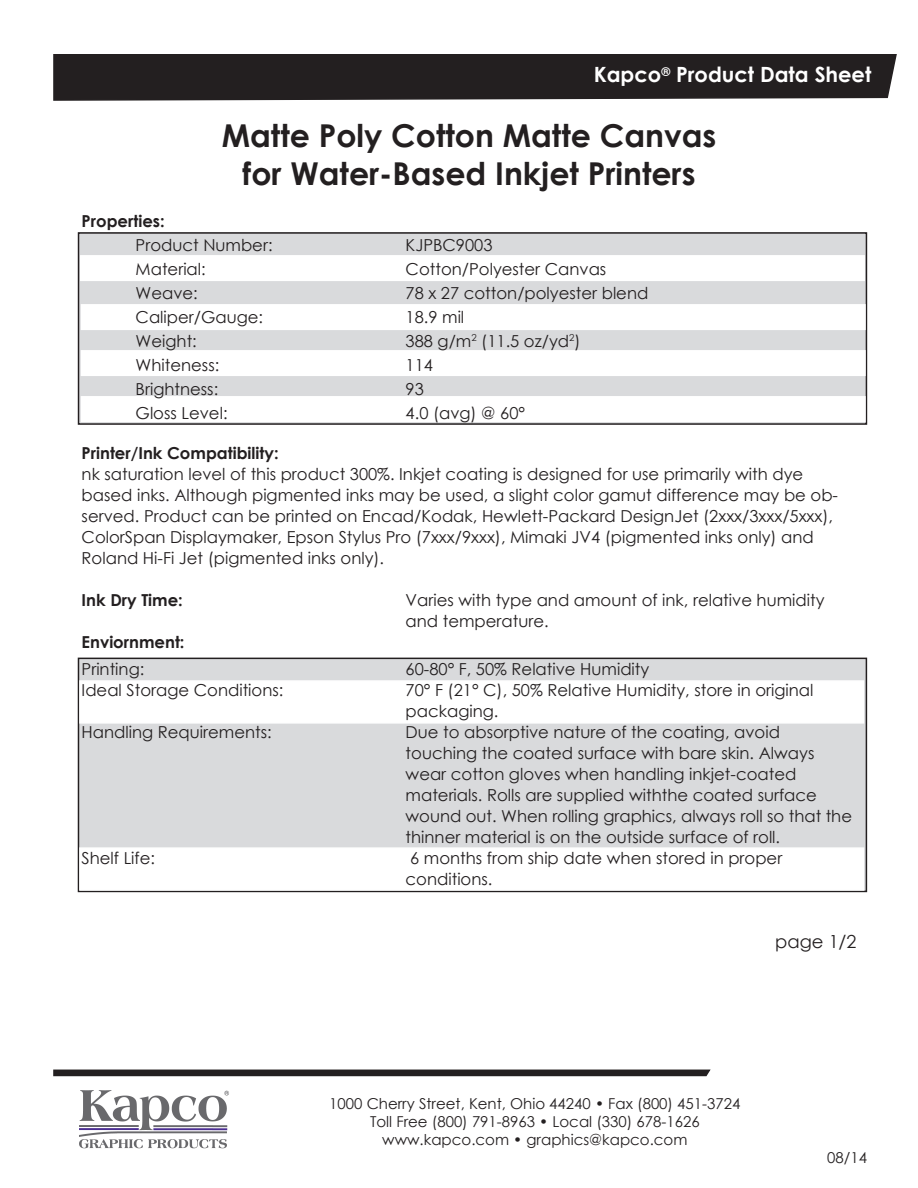
<style>
.page{position:relative;width:918px;height:1188px;background:#fff}
.page>*{position:absolute;margin:0;border:0;box-sizing:border-box;transform-origin:0 0}
.t1{font:700 31.5px "Century Gothic";color:#231f20}
.t2{font:700 21px "Century Gothic";color:#fff}
.t3{font:18px "Century Gothic";color:#231f20}
.t4{font:16.5px/21px "Century Gothic";color:#231f20}
.t5{font:700 16.5px "Century Gothic";color:#231f20}
.t6{font:15px "Century Gothic";color:#231f20}
</style>
<div class="page">
<img style="left:79px;top:1090px;width:150px;height:59px">
<div style="left:53px;top:54px;width:844px;height:47px;background:#231f20"></div>
<svg style="left:53px;top:1069px;width:658px;height:8px;background:#474445"></svg>
<div style="left:79px;top:233px;width:787px;height:191px;background:#d9dadc"></div>
<div style="left:78px;top:232px;width:789px;height:193px;border:2px solid #231f20"></div>
<div style="left:78px;top:658px;width:788px;height:233px;background:#d9dadc"></div>
<div style="left:78px;top:658px;width:789px;height:234px;border:2px solid #231f20"></div>
<div style="left:80px;top:255px;width:785px;height:26px;background:#fff"></div>
<div style="left:81px;top:304px;width:785px;height:26px;background:#fff"></div>
<div style="left:81px;top:350px;width:785px;height:26px;background:#fff"></div>
<div style="left:81px;top:396px;width:785px;height:26px;background:#fff"></div>
<div style="left:79px;top:680px;width:785px;height:44px;background:#fff;border:2px solid #fff"></div>
<div style="left:79px;top:847px;width:785px;height:44px;background:#fff;border:2px solid #fff"></div>
<p class="t2" style="left:594px;top:59px;width:279px">Kapco<sup>®</sup> Product Data Sheet</p>
<p class="t1" style="left:222px;top:112px;width:496px">Matte Poly Cotton Matte Canvas</p>
<p class="t1" style="left:243px;top:150px;width:454px">for Water-Based Inkjet Printers</p>
<p class="t5" style="left:82px;top:208px;width:85px">Properties:</p>
<p class="t4" style="left:136px;top:234px;width:138px">Product Number:</p>
<p class="t4" style="left:406px;top:234px;width:88px">KJPBC9003</p>
<p class="t4" style="left:136px;top:258px;width:72px">Material:</p>
<p class="t4" style="left:406px;top:258px;width:202px">Cotton/Polyester Canvas</p>
<p class="t4" style="left:136px;top:282px;width:64px">Weave:</p>
<p class="t4" style="left:406px;top:282px;width:244px">78 x 27 cotton/polyester blend</p>
<p class="t4" style="left:136px;top:306px;width:129px">Caliper/Gauge:</p>
<p class="t4" style="left:406px;top:306px;width:60px">18.9 mil</p>
<p class="t4" style="left:136px;top:330px;width:63px">Weight:</p>
<p class="t4" style="left:406px;top:330px;width:176px">388 g/m<sup>2</sup> (11.5 oz/yd<sup>2</sup>)</p>
<p class="t4" style="left:136px;top:354px;width:85px">Whiteness:</p>
<p class="t4" style="left:406px;top:354px;width:29px">114</p>
<p class="t4" style="left:136px;top:378px;width:84px">Brightness:</p>
<p class="t4" style="left:406px;top:378px;width:20px">93</p>
<p class="t4" style="left:136px;top:402px;width:93px">Gloss Level:</p>
<p class="t4" style="left:406px;top:402px;width:121px">4.0 (avg) @ 60°</p>
<p class="t5" style="left:82px;top:441px;width:199px">Printer/Ink Compatibility:</p>
<p class="t4" style="left:82px;top:464px;width:758px">nk saturation level of this product 300%. Inkjet coating is designed for use primarily with dye based inks. Although pigmented inks may be used, a slight color gamut difference may be ob&shy;served. Product can be printed on Encad/Kodak, Hewlett-Packard DesignJet (2xxx/3xxx/5xxx), ColorSpan Displaymaker, Epson Stylus Pro (7xxx/9xxx), Mimaki JV4 (pigmented inks only) and Roland Hi-Fi Jet (pigmented inks only).</p>
<p class="t5" style="left:82px;top:588px;width:103px">Ink Dry Time:</p>
<p class="t4" style="left:406px;top:590px;width:420px">Varies with type and amount of ink, relative humidity and temperature.</p>
<p class="t5" style="left:82px;top:630px;width:104px">Enviornment:</p>
<p class="t4" style="left:82px;top:659px;width:64px">Printing:</p>
<p class="t4" style="left:406px;top:659px;width:245px">60-80° F, 50% Relative Humidity</p>
<p class="t4" style="left:82px;top:680px;width:203px">Ideal Storage Conditions:</p>
<p class="t4" style="left:406px;top:680px;width:409px">70° F (21° C), 50% Relative Humidity, store in original</p>
<p class="t4" style="left:406px;top:701px;width:94px">packaging.</p>
<p class="t4" style="left:82px;top:722px;width:192px">Handling Requirements:</p>
<p class="t4" style="left:406px;top:722px;width:410px">Due to absorptive nature of the coating, avoid touching the coated surface with bare skin. Always</p>
<p class="t4" style="left:406px;top:764px;width:392px">wear cotton gloves when handling inkjet-coated</p>
<p class="t4" style="left:406px;top:785px;width:413px">materials. Rolls are supplied withthe coated surface</p>
<p class="t4" style="left:406px;top:806px;width:448px">wound out. When rolling graphics, always roll so that the thinner material is on the outside surface of roll.</p>
<p class="t4" style="left:82px;top:848px;width:75px">Shelf Life:</p>
<p class="t4" style="left:410px;top:848px;width:374px">6 months from ship date when stored in proper</p>
<p class="t4" style="left:406px;top:869px;width:88px">conditions.</p>
<p class="t3" style="left:775px;top:929px;width:83px">page 1/2</p>
<p class="t6" style="left:329px;top:1093px;width:413px">1000 Cherry Street, Kent, Ohio 44240 • Fax (800) 451-3724</p>
<p class="t6" style="left:370px;top:1111px;width:331px">Toll Free (800) 791-8963 • Local (330) 678-1626</p>
<p class="t6" style="left:382px;top:1129px;width:307px">www.kapco.com • graphics@kapco.com</p>
<p class="t6" style="left:827px;top:1147px;width:41px">08/14</p>
</div>
